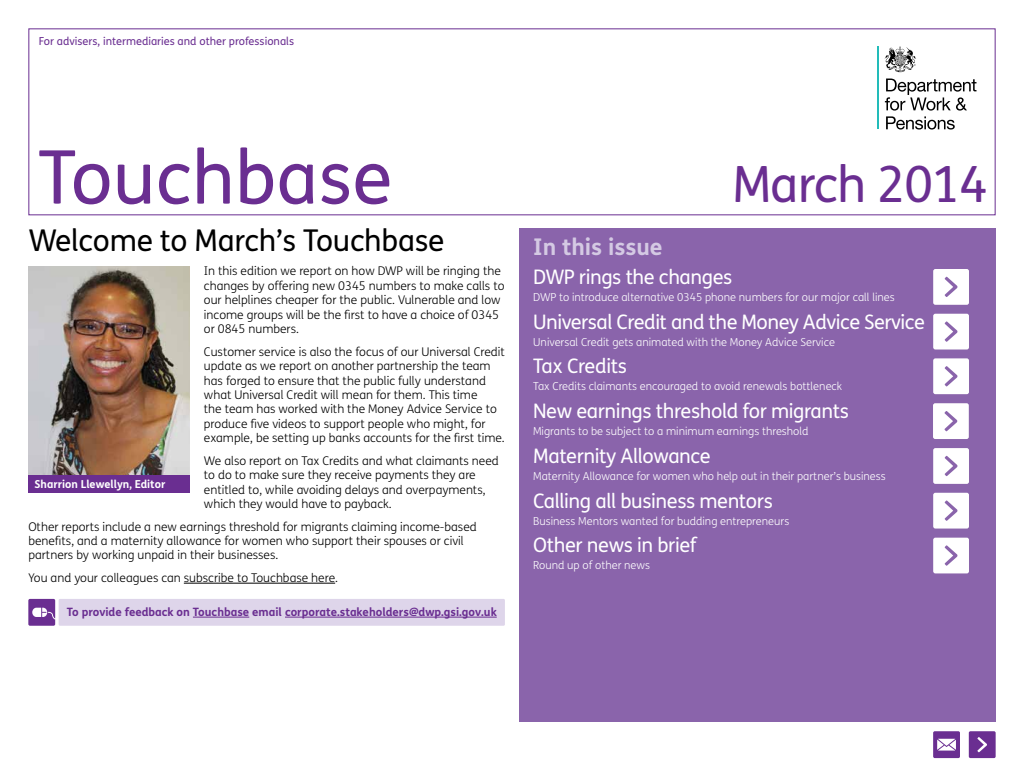
<style>
.page{position:relative;width:1024px;height:768px;background:#fff}
.page>*{position:absolute;margin:0;border:0;box-sizing:border-box;transform-origin:0 0}
.t1{font:74px "FS Me";color:#6a2e91}
.t2{font:50px "FS Me";letter-spacing:-.02em;color:#6a2e91}
.t3{font:30px "FS Me";letter-spacing:-.01em;color:#000}
.t4{font:700 23px "FS Me";color:#d4c9e3}
.t5{font:20px "FS Me";letter-spacing:-.02em;color:#fff}
.t6{font:300 12px/14.4px "FS Me";color:#000}
.HYPERLINK{font:700 11.5px "FS Me";color:#6a2e91}
.t7{font:300 11px "FS Me";color:#fff}
.t8{font:11px "FS Me";color:#6a2e91}
.t9{font:700 11px "FS Me";color:#fff}
</style>
<div class="page">
<hr style="left:184px;top:583px;width:151px;height:1px;background:#000">
<div style="left:519px;top:229px;width:477px;height:493px;background:#8a64ab"></div>
<svg style="left:969px;top:731px;width:27px;height:27px"></svg>
<svg style="left:933px;top:731px;width:27px;height:27px"></svg>
<img style="left:29px;top:267px;width:160px;height:208px">
<svg style="left:933px;top:493px;width:36px;height:36px"></svg>
<svg style="left:933px;top:358px;width:36px;height:36px"></svg>
<svg style="left:933px;top:448px;width:36px;height:36px"></svg>
<svg style="left:933px;top:403px;width:36px;height:36px"></svg>
<svg style="left:933px;top:538px;width:36px;height:35px"></svg>
<svg style="left:933px;top:269px;width:36px;height:36px"></svg>
<div style="left:59px;top:599px;width:446px;height:27px;background:#ded5ea"></div>
<svg style="left:28px;top:599px;width:27px;height:27px"></svg>
<hr style="left:193px;top:617px;width:56px;height:1px;background:#6a2e91">
<hr style="left:285px;top:617px;width:212px;height:1px;background:#6a2e91">
<hr style="left:877px;top:46px;width:2px;height:83px;background:#22bcb9">
<svg style="left:885px;top:79px;width:92px;height:51px"></svg>
<svg style="left:885px;top:46px;width:31px;height:26px"></svg>
<div style="left:28px;top:475px;width:162px;height:18px;background:#6a2e91"></div>
<svg style="left:933px;top:314px;width:36px;height:36px"></svg>
<p class="t8" style="left:39px;top:34px;width:257px">For advisers, intermediaries and other professionals</p>
<p class="t1" style="left:38px;top:127px;width:356px">Touchbase</p>
<p class="t3" style="left:28px;top:220px;width:418px">Welcome to March’s Touchbase</p>
<p class="t6" style="left:204px;top:264px;width:302px">In this edition we report on how DWP will be ringing the changes by offering new 0345 numbers to make calls to our helplines cheaper for the public. Vulnerable and low income groups will be the first to have a choice of 0345 or 0845 numbers.</p>
<p class="t6" style="left:204px;top:344px;width:302px">Customer service is also the focus of our Universal Credit update as we report on another partnership the team has forged to ensure that the public fully understand what Universal Credit will mean for them. This time<br>the team has worked with the Money Advice Service to produce five videos to support people who might, for example, be setting up banks accounts for the first time.</p>
<p class="t6" style="left:204px;top:453px;width:296px">We also report on Tax Credits and what claimants need to do to make sure they receive payments they are entitled to, while avoiding delays and overpayments, which they would have to payback.</p>
<p class="t6" style="left:28px;top:519px;width:450px">Other reports include a new earnings threshold for migrants claiming income-based benefits, and a maternity allowance for women who support their spouses or civil partners by working unpaid in their businesses.</p>
<p class="t6" style="left:28px;top:570px;width:311px">You and your colleagues can subscribe to Touchbase here.</p>
<p class="HYPERLINK" style="left:67px;top:603px;width:431px">To provide feedback on Touchbase email corporate.stakeholders@dwp.gsi.gov.uk</p>
<p class="t9" style="left:35px;top:475px;width:132px">Sharrion Llewellyn, Editor</p>
<p class="t2" style="left:732px;top:150px;width:257px">March 2014</p>
<p class="t4" style="left:533px;top:229px;width:131px">In this issue</p>
<p class="t5" style="left:533px;top:263px;width:201px">DWP rings the changes</p>
<p class="t7" style="left:533px;top:289px;width:363px">DWP to introduce alternative 0345 phone numbers for our major call lines</p>
<p class="t5" style="left:533px;top:308px;width:393px">Universal Credit and the Money Advice Service</p>
<p class="t7" style="left:533px;top:334px;width:303px">Universal Credit gets animated with the Money Advice Service</p>
<p class="t5" style="left:533px;top:353px;width:95px">Tax Credits</p>
<p class="t7" style="left:533px;top:379px;width:310px">Tax Credits claimants encouraged to avoid renewals bottleneck</p>
<p class="t5" style="left:533px;top:397px;width:317px">New earnings threshold for migrants</p>
<p class="t7" style="left:533px;top:424px;width:277px">Migrants to be subject to a minimum earnings threshold</p>
<p class="t5" style="left:533px;top:442px;width:179px">Maternity Allowance</p>
<p class="t7" style="left:533px;top:468px;width:354px">Maternity Allowance for women who help out in their partner’s business</p>
<p class="t5" style="left:533px;top:487px;width:241px">Calling all business mentors</p>
<p class="t7" style="left:533px;top:513px;width:258px">Business Mentors wanted for budding entrepreneurs</p>
<p class="t5" style="left:533px;top:532px;width:165px">Other news in brief</p>
<p class="t7" style="left:533px;top:558px;width:118px">Round up of other news</p>
</div>
